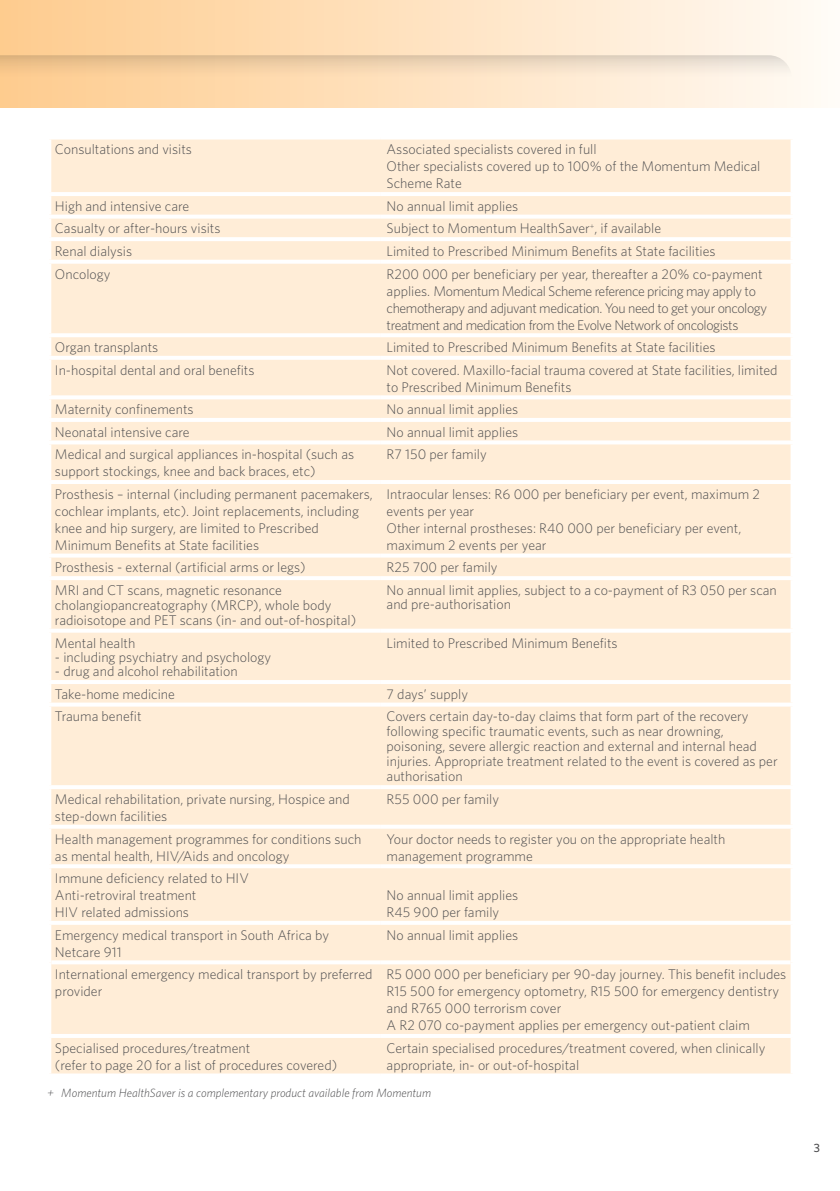
<style>
.page{position:relative;width:840px;height:1191px;background:#fff}
.page>*{position:absolute;margin:0;border:0;box-sizing:border-box;transform-origin:0 0}
.t1{font:300 14px/17px "Whitney";color:#4d4d4f}
.t2{font:300 14px/17px "Whitney";letter-spacing:-.03em;color:#4d4d4f}
.t3{font:italic 300 12px "Whitney";color:#4d4d4f}
.t4{font:500 12px "Whitney";color:#4d4d4f}
</style>
<div class="page">
<div style="left:0;top:0;width:839px;height:108px;background:linear-gradient(to right,#fecb8d,#fffbf5)"></div>
<svg style="left:0;top:55px;width:791px;height:53px;background:#f8dcb9"></svg>
<div style="left:51px;top:139px;width:739px;height:934px;background:#ffedd7"></div>
<div style="left:51px;top:924px;width:739px;height:110px;background:#ffedd7"></div>
<svg style="left:790px;top:139px;width:2px;height:53px"></svg>
<svg style="left:790px;top:219px;width:1px;height:18px"></svg>
<svg style="left:790px;top:264px;width:1px;height:69px"></svg>
<svg style="left:790px;top:399px;width:1px;height:19px"></svg>
<svg style="left:790px;top:484px;width:1px;height:69px"></svg>
<svg style="left:790px;top:632px;width:1px;height:48px"></svg>
<svg style="left:790px;top:706px;width:1px;height:79px"></svg>
<svg style="left:790px;top:789px;width:1px;height:35px"></svg>
<svg style="left:790px;top:828px;width:1px;height:36px"></svg>
<hr style="left:47px;top:192px;width:334px;height:4px;background:#fff">
<svg style="left:51px;top:215px;width:330px;height:4px"></svg>
<hr style="left:381px;top:192px;width:413px;height:4px;background:#fff">
<svg style="left:790px;top:196px;width:1px;height:19px"></svg>
<svg style="left:381px;top:215px;width:410px;height:4px"></svg>
<hr style="left:47px;top:237px;width:334px;height:4px;background:#fff">
<hr style="left:47px;top:260px;width:334px;height:4px;background:#fff">
<hr style="left:381px;top:237px;width:413px;height:4px;background:#fff">
<svg style="left:790px;top:241px;width:1px;height:19px"></svg>
<hr style="left:381px;top:260px;width:413px;height:4px;background:#fff">
<hr style="left:47px;top:333px;width:334px;height:4px;background:#fff">
<hr style="left:381px;top:333px;width:413px;height:4px;background:#fff">
<svg style="left:790px;top:337px;width:1px;height:19px"></svg>
<hr style="left:47px;top:356px;width:334px;height:4px;background:#fff">
<svg style="left:51px;top:395px;width:330px;height:4px"></svg>
<hr style="left:381px;top:356px;width:413px;height:4px;background:#fff">
<svg style="left:790px;top:360px;width:1px;height:35px"></svg>
<svg style="left:381px;top:395px;width:410px;height:4px"></svg>
<hr style="left:47px;top:418px;width:334px;height:4px;background:#fff">
<hr style="left:381px;top:418px;width:413px;height:4px;background:#fff">
<svg style="left:790px;top:422px;width:1px;height:18px"></svg>
<svg style="left:50px;top:440px;width:331px;height:4px"></svg>
<hr style="left:47px;top:480px;width:334px;height:4px;background:#fff">
<svg style="left:381px;top:440px;width:411px;height:4px"></svg>
<svg style="left:790px;top:444px;width:2px;height:36px"></svg>
<hr style="left:381px;top:480px;width:413px;height:4px;background:#fff">
<svg style="left:51px;top:553px;width:330px;height:4px"></svg>
<hr style="left:47px;top:576px;width:334px;height:4px;background:#fff">
<svg style="left:51px;top:628px;width:330px;height:4px"></svg>
<svg style="left:381px;top:553px;width:410px;height:4px"></svg>
<svg style="left:790px;top:557px;width:1px;height:19px"></svg>
<hr style="left:381px;top:576px;width:413px;height:4px;background:#fff">
<svg style="left:790px;top:580px;width:1px;height:48px"></svg>
<svg style="left:381px;top:628px;width:410px;height:4px"></svg>
<hr style="left:47px;top:680px;width:334px;height:4px;background:#fff">
<svg style="left:50px;top:702px;width:331px;height:4px"></svg>
<hr style="left:47px;top:785px;width:334px;height:4px;background:#fff">
<hr style="left:381px;top:680px;width:413px;height:4px;background:#fff">
<svg style="left:790px;top:684px;width:1px;height:18px"></svg>
<svg style="left:381px;top:702px;width:411px;height:4px"></svg>
<hr style="left:381px;top:785px;width:413px;height:4px;background:#fff">
<svg style="left:51px;top:824px;width:330px;height:4px"></svg>
<hr style="left:47px;top:864px;width:334px;height:4px;background:#fff">
<hr style="left:47px;top:1034px;width:334px;height:4px;background:#fff">
<svg style="left:381px;top:824px;width:410px;height:4px"></svg>
<hr style="left:381px;top:864px;width:413px;height:4px;background:#fff">
<svg style="left:790px;top:868px;width:1px;height:52px"></svg>
<hr style="left:381px;top:1034px;width:413px;height:4px;background:#fff">
<svg style="left:790px;top:1038px;width:1px;height:35px"></svg>
<svg style="left:51px;top:920px;width:330px;height:4px"></svg>
<svg style="left:381px;top:920px;width:410px;height:4px"></svg>
<svg style="left:51px;top:960px;width:330px;height:4px"></svg>
<svg style="left:381px;top:960px;width:409px;height:4px"></svg>
<svg style="left:50px;top:1073px;width:331px;height:1px"></svg>
<svg style="left:381px;top:1073px;width:411px;height:1px"></svg>
<svg style="left:790px;top:925px;width:1px;height:36px"></svg>
<svg style="left:790px;top:962px;width:1px;height:72px"></svg>
<p class="t1" style="left:55px;top:141px;width:138px">Consultations and visits</p>
<p class="t1" style="left:386px;top:141px;width:375px">Associated specialists covered in full<br>Other specialists covered up to 100% of the Momentum Medical<br>Scheme Rate</p>
<p class="t1" style="left:55px;top:197px;width:136px">High and intensive care</p>
<p class="t1" style="left:386px;top:197px;width:133px">No annual limit applies</p>
<p class="t1" style="left:55px;top:220px;width:167px">Casualty or after-hours visits</p>
<p class="t1" style="left:386px;top:220px;width:276px">Subject to Momentum HealthSaver<sup>+</sup>, if available</p>
<p class="t1" style="left:55px;top:242px;width:79px">Renal dialysis</p>
<p class="t1" style="left:386px;top:242px;width:330px">Limited to Prescribed Minimum Benefits at State facilities</p>
<p class="t1" style="left:55px;top:265px;width:57px">Oncology</p>
<p class="t2" style="left:386px;top:265px;width:382px">R200 000 per beneficiary per year, thereafter a 20% co-payment applies. Momentum Medical Scheme reference pricing may apply to chemotherapy and adjuvant medication. You need to get your oncology treatment and medication from the Evolve Network of oncologists</p>
<p class="t1" style="left:55px;top:338px;width:105px">Organ transplants</p>
<p class="t1" style="left:386px;top:338px;width:330px">Limited to Prescribed Minimum Benefits at State facilities</p>
<p class="t1" style="left:55px;top:361px;width:201px">In-hospital dental and oral benefits</p>
<p class="t1" style="left:386px;top:361px;width:392px">Not covered. Maxillo-facial trauma covered at State facilities, limited to Prescribed Minimum Benefits</p>
<p class="t1" style="left:55px;top:400px;width:140px">Maternity confinements</p>
<p class="t1" style="left:386px;top:400px;width:133px">No annual limit applies</p>
<p class="t1" style="left:55px;top:423px;width:136px">Neonatal intensive care</p>
<p class="t1" style="left:386px;top:423px;width:133px">No annual limit applies</p>
<p class="t1" style="left:55px;top:445px;width:300px">Medical and surgical appliances in-hospital (such as support stockings, knee and back braces, etc)</p>
<p class="t1" style="left:386px;top:445px;width:102px">R7 150 per family</p>
<p class="t1" style="left:55px;top:485px;width:319px">Prosthesis – internal (including permanent pacemakers, cochlear implants, etc). Joint replacements, including knee and hip surgery, are limited to Prescribed Minimum Benefits at State facilities</p>
<p class="t1" style="left:386px;top:485px;width:375px">Intraocular lenses: R6 000 per beneficiary per event, maximum 2 events per year<br>Other internal prostheses: R40 000 per beneficiary per event, maximum 2 events per year</p>
<p class="t1" style="left:55px;top:558px;width:252px">Prosthesis - external (artificial arms or legs)</p>
<p class="t1" style="left:386px;top:558px;width:112px">R25 700 per family</p>
<p class="t1" style="left:55px;top:582px;width:302px;line-height:15px">MRI and CT scans, magnetic resonance cholangiopancreatography (MRCP), whole body radioisotope and PET scans (in- and out-of-hospital)</p>
<p class="t1" style="left:386px;top:582px;width:391px;line-height:14px">No annual limit applies, subject to a co-payment of R3 050 per scan and pre-authorisation</p>
<p class="t1" style="left:55px;top:634px;width:82px">Mental health</p>
<p class="t1" style="left:55px;top:648px;width:217px">- including psychiatry and psychology</p>
<p class="t1" style="left:55px;top:662px;width:184px">- drug and alcohol rehabilitation</p>
<p class="t1" style="left:386px;top:634px;width:232px">Limited to Prescribed Minimum Benefits</p>
<p class="t1" style="left:55px;top:685px;width:121px">Take-home medicine</p>
<p class="t1" style="left:386px;top:685px;width:83px">7 days’ supply</p>
<p class="t1" style="left:55px;top:707px;width:88px">Trauma benefit</p>
<p class="t1" style="left:386px;top:708px;width:392px;line-height:15px">Covers certain day-to-day claims that form part of the recovery following specific traumatic events, such as near drowning, poisoning, severe allergic reaction and external and internal head injuries. Appropriate treatment related to the event is covered as per authorisation</p>
<p class="t1" style="left:55px;top:790px;width:296px">Medical rehabilitation, private nursing, Hospice and step-down facilities</p>
<p class="t1" style="left:386px;top:790px;width:114px">R55 000 per family</p>
<p class="t1" style="left:55px;top:829px;width:308px">Health management programmes for conditions such as mental health, HIV/Aids and oncology</p>
<p class="t1" style="left:386px;top:829px;width:340px">Your doctor needs to register you on the appropriate health management programme</p>
<p class="t1" style="left:55px;top:869px;width:195px">Immune deficiency related to HIV<br>Anti-retroviral treatment<br>HIV related admissions</p>
<p class="t1" style="left:386px;top:886px;width:133px">No annual limit applies<br>R45 900 per family</p>
<p class="t1" style="left:55px;top:926px;width:275px">Emergency medical transport in South Africa by<br>Netcare 911</p>
<p class="t1" style="left:386px;top:926px;width:133px">No annual limit applies</p>
<p class="t1" style="left:55px;top:965px;width:319px">International emergency medical transport by preferred provider</p>
<p class="t1" style="left:386px;top:965px;width:401px">R5 000 000 per beneficiary per 90-day journey. This benefit includes R15 500 for emergency optometry, R15 500 for emergency dentistry and R765 000 terrorism cover<br>A R2 070 co-payment applies per emergency out-patient claim</p>
<p class="t1" style="left:55px;top:1039px;width:283px">Specialised procedures/treatment<br>(refer to page 20 for a list of procedures covered)</p>
<p class="t1" style="left:386px;top:1039px;width:380px">Certain specialised procedures/treatment covered, when clinically appropriate, in- or out-of-hospital</p>
<p class="t3" style="left:47px;top:1084px;width:385px">+ Momentum HealthSaver is a complementary product available from Momentum</p>
<p class="t4" style="left:813px;top:1140px;width:8px">3</p>
</div>
